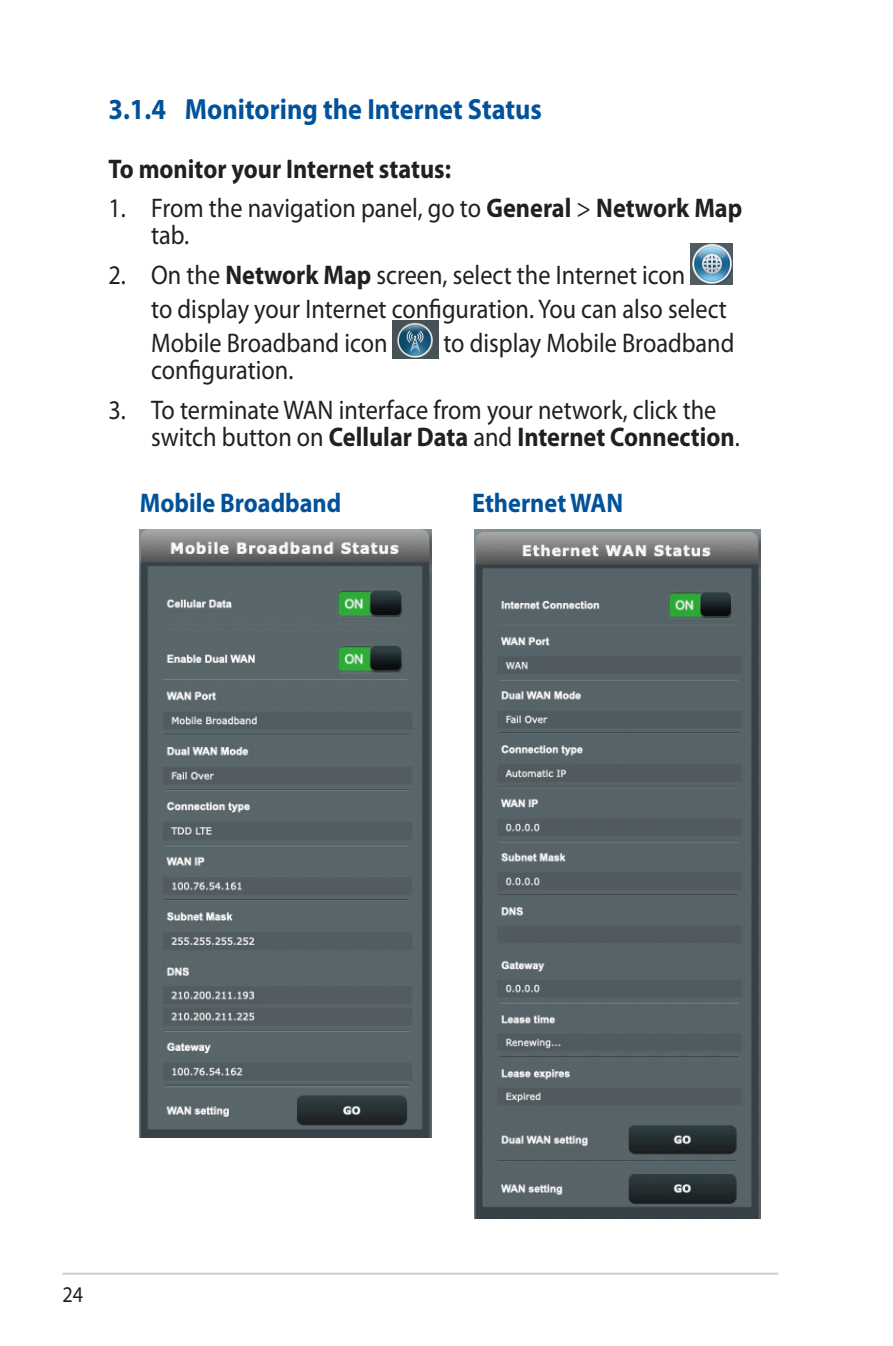
<style>
.page{position:relative;width:893px;height:1346px;background:#fff}
.page>*{position:absolute;margin:0;border:0;box-sizing:border-box;transform-origin:0 0}
.t1{font:700 29.25px "Myriad Pro";color:#01529a;scale:.9 1}
.t2{font:27px/27px "Myriad Pro";color:#231f20;scale:.9 1}
.t3{font:700 27px "Myriad Pro";color:#231f20;scale:.9 1}
.t4{font:700 27px "Myriad Pro";color:#01529a;scale:.9 1}
.t5{font:22.5px "Myriad";color:#231f20;scale:.9 1}
.s1{font-weight:700}
</style>
<div class="page">
<hr style="left:63px;top:1272px;width:715px;height:3px;background:#d1d2d4">
<img style="left:691px;top:244px;width:41px;height:40px">
<img style="left:393px;top:320px;width:45px;height:38px">
<img style="left:140px;top:530px;width:292px;height:607px">
<img style="left:474px;top:530px;width:286px;height:688px">
<p class="t1" style="left:108px;top:92px;width:483px">3.1.4 Monitoring the Internet Status</p>
<p class="t3" style="left:108px;top:153px;width:382px">To monitor your Internet status:</p>
<p class="t2" style="left:151px;top:195px;width:658px;text-indent:-43px">1. From the navigation panel, go to <span class="s1">General</span> &gt; <span class="s1">Network Map </span>tab.</p>
<p class="t2" style="left:151px;top:259px;width:641px;line-height:33.8px;text-indent:-43px">2. On the <span class="s1">Network Map</span> screen, select the Internet icon<br>to display your Internet configuration. You can also select<br>Mobile Broadband icon</p>
<p class="t2" style="left:443px;top:330px;width:325px">to display Mobile Broadband</p>
<p class="t2" style="left:151px;top:357px;width:160px">configuration.</p>
<p class="t2" style="left:151px;top:397px;width:655px;text-indent:-43px">3. To terminate WAN interface from your network, click the switch button on <span class="s1">Cellular Data</span> and <span class="s1">Internet Connection</span>.</p>
<p class="t4" style="left:140px;top:487px;width:225px">Mobile Broadband</p>
<p class="t4" style="left:472px;top:487px;width:169px">Ethernet WAN</p>
<p class="t5" style="left:63px;top:1283px;width:25px">24</p>
</div>
